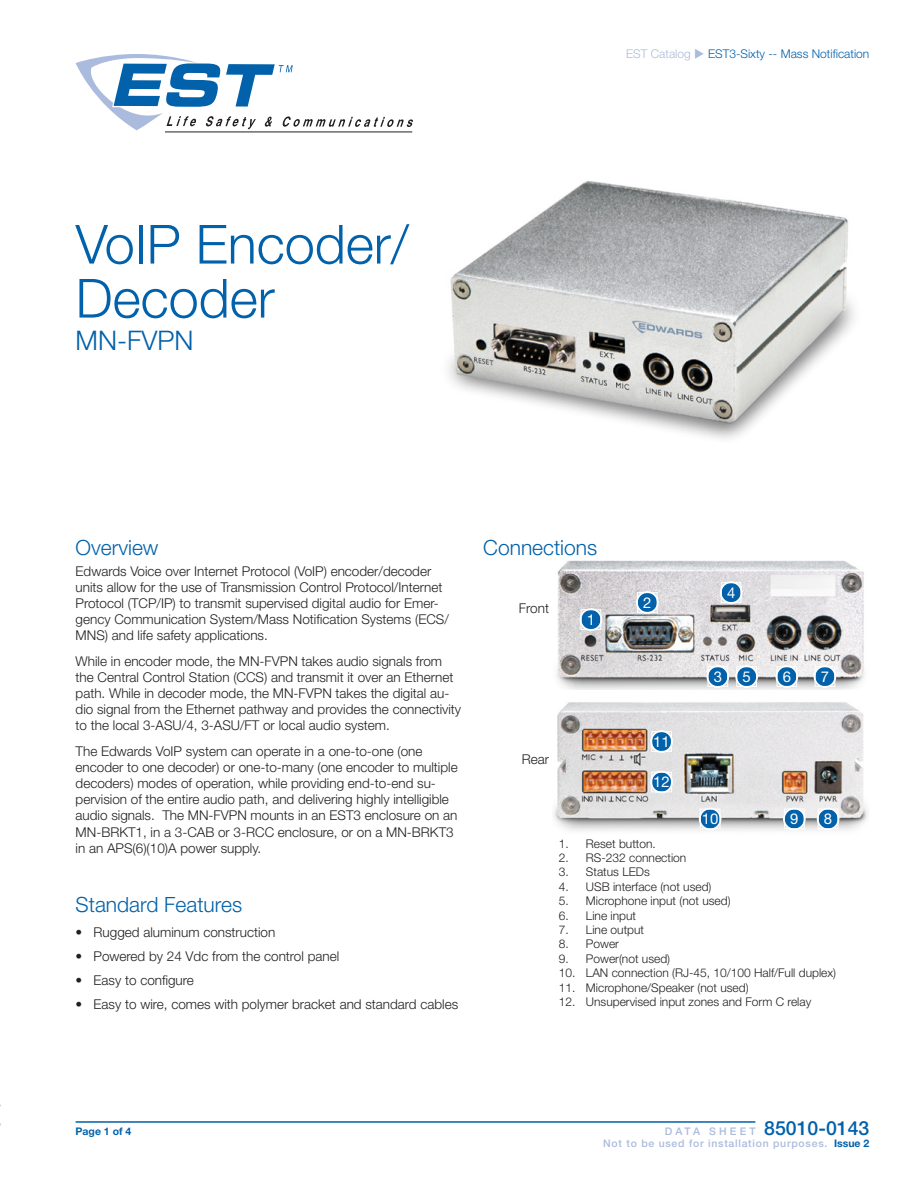
<style>
.page{position:relative;width:918px;height:1188px;background:#fff}
.page>*{position:absolute;margin:0;border:0;box-sizing:border-box;transform-origin:0 0}
.t1{font:300 54px/54px "Helvetica Neue LT Std";color:#0161aa}
.Model{font:300 27px "Helvetica Neue LT Std";color:#0161aa}
.HEAD{font:300 21px "Helvetica Neue LT Std";color:#0161aa}
.BODY{font:300 21px "Helvetica Neue LT Std";color:#0161aa}
.t2{font:500 19.5px "Helvetica Neue LT Std";color:#0161aa}
.t3{font:14.85px "Helvetica Neue LT Std";color:#fff}
.BODY-2{font:300 13.5px/16.2px "Helvetica Neue LT Std";color:#231f20}
.Features{font:300 13.5px "Helvetica Neue LT Std";color:#231f20}
.t4{font:300 12px "Helvetica Neue LT Std";color:#231f20}
.t5{font:300 12px "Helvetica Neue LT Std";color:#0161aa}
.t6{font:500 10.5px "Helvetica Neue LT Std";letter-spacing:.07em;color:#aabbde}
.t7{font:700 10.5px "Helvetica Neue LT Std";color:#0161aa}
.s1{color:#aabbde}
.s2{font-size:10.5px;color:#aabbde}
.s3{font-weight:700;color:#0161aa}
</style>
<div class="page">
<hr style="left:76px;top:1121px;width:679px;height:2px;background:#0161aa">
<hr style="left:165px;top:132px;width:247px;height:1px;background:#231f20">
<svg style="left:76px;top:54px;width:337px;height:76px"></svg>
<img style="left:448px;top:181px;width:406px;height:258px">
<img style="left:557px;top:560px;width:307px;height:129px">
<div style="left:580px;top:609px;width:21px;height:21px;background:#0161aa;border-radius:50%"></div>
<div style="left:580px;top:608px;width:22px;height:23px;border:2px solid #fff;border-radius:50%"></div>
<div style="left:581px;top:609px;width:20px;height:21px;border:1px solid #fff"></div>
<div style="left:637px;top:592px;width:21px;height:21px;background:#0161aa;border-radius:50%"></div>
<div style="left:636px;top:591px;width:23px;height:23px;border:2px solid #fff;border-radius:50%"></div>
<div style="left:637px;top:592px;width:20px;height:21px;border:1px solid #fff"></div>
<div style="left:707px;top:666px;width:21px;height:21px;background:#0161aa;border-radius:50%"></div>
<div style="left:706px;top:665px;width:23px;height:23px;border:2px solid #fff;border-radius:50%"></div>
<div style="left:708px;top:666px;width:20px;height:21px;border:1px solid #fff"></div>
<div style="left:721px;top:582px;width:21px;height:21px;background:#0161aa;border-radius:50%"></div>
<div style="left:720px;top:581px;width:23px;height:23px;border:2px solid #fff;border-radius:50%"></div>
<div style="left:721px;top:582px;width:20px;height:21px;border:1px solid #fff"></div>
<div style="left:736px;top:666px;width:21px;height:21px;background:#0161aa;border-radius:50%"></div>
<div style="left:735px;top:665px;width:23px;height:23px;border:2px solid #fff;border-radius:50%"></div>
<div style="left:736px;top:666px;width:21px;height:21px;border:1px solid #fff"></div>
<div style="left:776px;top:666px;width:21px;height:21px;background:#0161aa;border-radius:50%"></div>
<div style="left:775px;top:665px;width:23px;height:23px;border:2px solid #fff;border-radius:50%"></div>
<div style="left:777px;top:666px;width:20px;height:21px;border:1px solid #fff"></div>
<div style="left:814px;top:666px;width:21px;height:21px;background:#0161aa;border-radius:50%"></div>
<div style="left:814px;top:665px;width:22px;height:23px;border:2px solid #fff;border-radius:50%"></div>
<div style="left:815px;top:666px;width:20px;height:21px;border:1px solid #fff"></div>
<img style="left:554px;top:702px;width:314px;height:129px">
<div style="left:818px;top:808px;width:21px;height:21px;background:#0161aa;border-radius:50%"></div>
<div style="left:817px;top:808px;width:22px;height:22px;border:2px solid #fff;border-radius:50%"></div>
<div style="left:818px;top:809px;width:20px;height:20px;border:1px solid #fff"></div>
<div style="left:784px;top:808px;width:21px;height:21px;background:#0161aa;border-radius:50%"></div>
<div style="left:783px;top:808px;width:23px;height:22px;border:2px solid #fff;border-radius:50%"></div>
<div style="left:784px;top:809px;width:20px;height:20px;border:1px solid #fff"></div>
<div style="left:700px;top:808px;width:21px;height:21px;background:#0161aa;border-radius:50%"></div>
<div style="left:699px;top:808px;width:23px;height:22px;border:2px solid #fff;border-radius:50%"></div>
<div style="left:700px;top:809px;width:20px;height:20px;border:1px solid #fff"></div>
<div style="left:651px;top:731px;width:21px;height:21px;background:#0161aa;border-radius:50%"></div>
<div style="left:650px;top:730px;width:23px;height:23px;border:2px solid #fff;border-radius:50%"></div>
<div style="left:651px;top:731px;width:21px;height:21px;border:1px solid #fff"></div>
<div style="left:651px;top:772px;width:21px;height:20px;background:#0161aa;border-radius:50%"></div>
<div style="left:650px;top:771px;width:23px;height:22px;border:2px solid #fff;border-radius:50%"></div>
<div style="left:651px;top:772px;width:21px;height:20px;border:1px solid #fff"></div>
<p class="t1" style="left:76px;top:216px;width:335px">VoIP Encoder/<br>Decoder</p>
<p class="Model" style="left:76px;top:324px;width:120px">MN-FVPN</p>
<p class="t5" style="left:626px;top:47px;width:245px"><span class="s1">EST Catalog</span> <span class="s1">◆</span> EST3-Sixty -- Mass Notification</p>
<p class="HEAD" style="left:76px;top:535px;width:84px">Overview</p>
<p class="BODY-2" style="left:76px;top:563px;width:375px">Edwards Voice over Internet Protocol (VoIP) encoder/decoder units allow for the use of Transmission Control Protocol/Internet Protocol (TCP/IP) to transmit supervised digital audio for Emer&shy;gency Communication System/Mass Notification Systems (ECS/ MNS) and life safety applications.</p>
<p class="BODY-2" style="left:76px;top:653px;width:387px">While in encoder mode, the MN-FVPN takes audio signals from the Central Control Station (CCS) and transmit it over an Ethernet path. While in decoder mode, the MN-FVPN takes the digital au&shy;dio signal from the Ethernet pathway and provides the connectivity to the local 3-ASU/4, 3-ASU/FT or local audio system.</p>
<p class="BODY-2" style="left:76px;top:743px;width:384px">The Edwards VoIP system can operate in a one-to-one (one encoder to one decoder) or one-to-many (one encoder to multiple decoders) modes of operation, while providing end-to-end su&shy;pervision of the entire audio path, and delivering highly intelligible audio signals. The MN-FVPN mounts in an EST3 enclosure on an MN-BRKT1, in a 3-CAB or 3-RCC enclosure, or on a MN-BRKT3 in an APS(6)(10)A power supply.</p>
<p class="BODY" style="left:76px;top:892px;width:168px">Standard Features</p>
<p class="Features" style="left:76px;top:924px;width:201px">• Rugged aluminum construction</p>
<p class="Features" style="left:76px;top:948px;width:265px">• Powered by 24 Vdc from the control panel</p>
<p class="Features" style="left:76px;top:972px;width:120px">• Easy to configure</p>
<p class="Features" style="left:76px;top:996px;width:384px">• Easy to wire, comes with polymer bracket and standard cables</p>
<p class="HEAD" style="left:483px;top:535px;width:115px">Connections</p>
<p class="BODY-2" style="left:519px;top:600px;width:32px">Front</p>
<p class="t3" style="left:587px;top:611px;width:10px">1</p>
<p class="BODY-2" style="left:522px;top:751px;width:29px">Rear</p>
<p class="t3" style="left:643px;top:594px;width:10px">2</p>
<p class="t3" style="left:653px;top:733px;width:18px">11</p>
<p class="t3" style="left:653px;top:773px;width:18px">12</p>
<p class="t3" style="left:727px;top:584px;width:10px">4</p>
<p class="t3" style="left:714px;top:668px;width:10px">3</p>
<p class="t3" style="left:742px;top:668px;width:10px">5</p>
<p class="t3" style="left:783px;top:668px;width:10px">6</p>
<p class="t3" style="left:821px;top:668px;width:10px">7</p>
<p class="t3" style="left:702px;top:810px;width:18px">10</p>
<p class="t3" style="left:790px;top:810px;width:10px">9</p>
<p class="t3" style="left:824px;top:810px;width:10px">8</p>
<p class="t4" style="left:559px;top:836px;width:99px">1. Reset button.</p>
<p class="t4" style="left:559px;top:850px;width:129px">2. RS-232 connection</p>
<p class="t4" style="left:559px;top:865px;width:92px">3. Status LEDs</p>
<p class="t4" style="left:559px;top:879px;width:154px">4. USB interface (not used)</p>
<p class="t4" style="left:559px;top:894px;width:173px">5. Microphone input (not used)</p>
<p class="t4" style="left:559px;top:908px;width:79px">6. Line input</p>
<p class="t4" style="left:559px;top:922px;width:87px">7. Line output</p>
<p class="t4" style="left:559px;top:937px;width:62px">8. Power</p>
<p class="t4" style="left:559px;top:951px;width:113px">9. Power(not used)</p>
<p class="t4" style="left:559px;top:966px;width:279px">10. LAN connection (RJ-45, 10/100 Half/Full duplex)</p>
<p class="t4" style="left:559px;top:980px;width:191px">11. Microphone/Speaker (not used)</p>
<p class="t4" style="left:559px;top:994px;width:254px">12. Unsupervised input zones and Form C relay</p>
<p class="t7" style="left:76px;top:1124px;width:57px">Page 1 of 4</p>
<p class="t2" style="left:665px;top:1116px;width:206px"><span class="s2">D A T A S H E E T</span> 85010-0143</p>
<p class="t6" style="left:603px;top:1137px;width:268px">Not to be used for installation purposes. <span class="s3">Issue 2</span></p>
</div>
